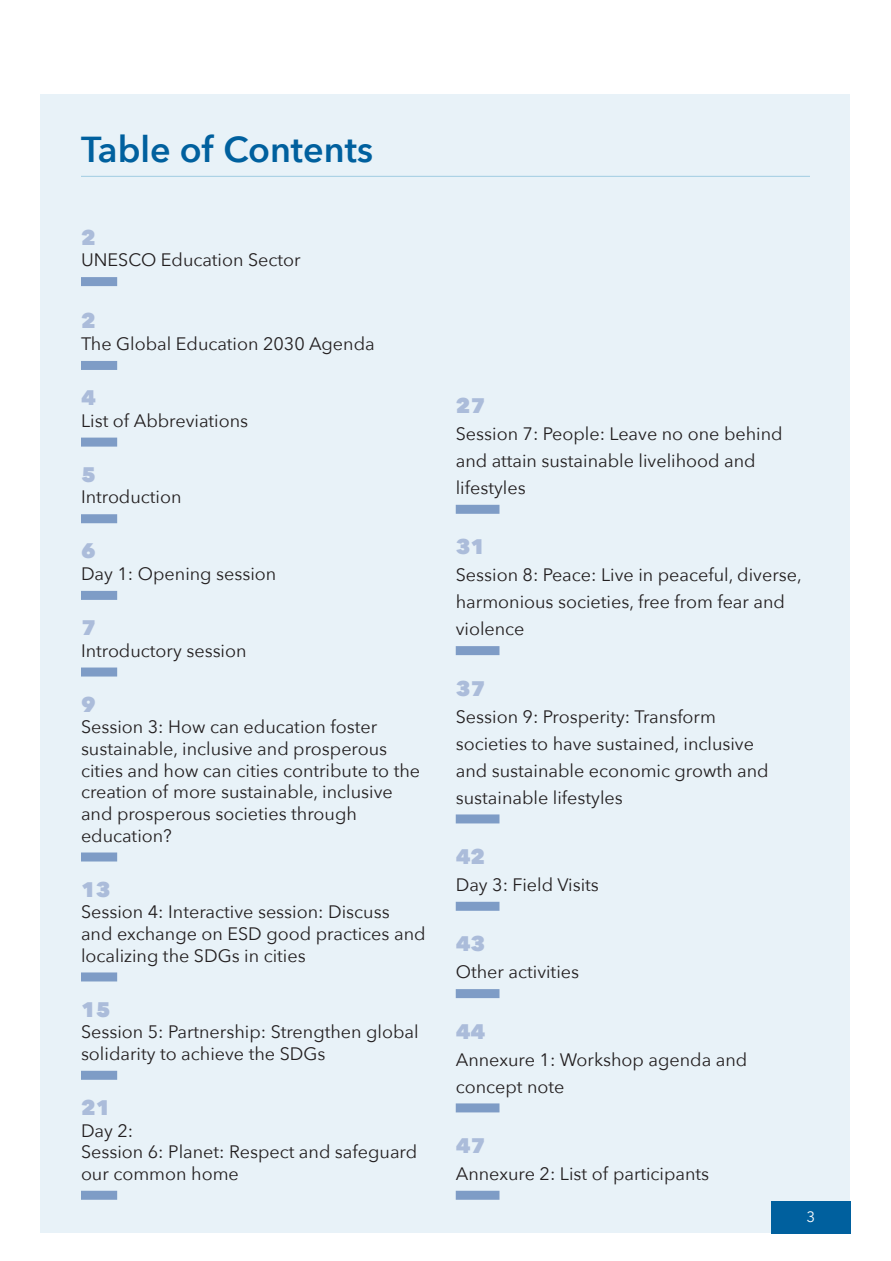
<style>
.page{position:relative;width:891px;height:1261px;background:#fff}
.page>*{position:absolute;margin:0;border:0;box-sizing:border-box;transform-origin:0 0}
.t1{font:600 36px "Avenir Next LT Pro";color:#00609e}
.t2{font:800 21px "Avenir Next LT Pro";color:#abbcda}
.t3{font:18px/21.6px "Avenir Next LT Pro";color:#231f20}
.t4{font:15px "Avenir Next LT Pro";color:#fff}
</style>
<div class="page">
<div style="left:40px;top:94px;width:810px;height:1139px;background:#e8f2f8"></div>
<div style="left:771px;top:1200px;width:79px;height:33px;background:#00609e"></div>
<div style="left:81px;top:277px;width:36px;height:9px;background:#7e9cc6"></div>
<div style="left:81px;top:361px;width:36px;height:9px;background:#7e9cc6"></div>
<div style="left:81px;top:437px;width:36px;height:9px;background:#7e9cc6"></div>
<div style="left:81px;top:514px;width:36px;height:9px;background:#7e9cc6"></div>
<div style="left:81px;top:591px;width:36px;height:9px;background:#7e9cc6"></div>
<div style="left:81px;top:667px;width:36px;height:9px;background:#7e9cc6"></div>
<div style="left:81px;top:852px;width:36px;height:9px;background:#7e9cc6"></div>
<div style="left:81px;top:972px;width:36px;height:9px;background:#7e9cc6"></div>
<div style="left:81px;top:1070px;width:36px;height:9px;background:#7e9cc6"></div>
<div style="left:81px;top:1190px;width:36px;height:9px;background:#7e9cc6"></div>
<hr style="left:81px;top:176px;width:729px;height:1px;background:#a8d0e4">
<div style="left:456px;top:505px;width:43px;height:9px;background:#7e9cc6"></div>
<div style="left:456px;top:646px;width:43px;height:9px;background:#7e9cc6"></div>
<div style="left:456px;top:814px;width:43px;height:9px;background:#7e9cc6"></div>
<div style="left:456px;top:901px;width:43px;height:9px;background:#7e9cc6"></div>
<div style="left:456px;top:989px;width:43px;height:9px;background:#7e9cc6"></div>
<div style="left:456px;top:1103px;width:43px;height:9px;background:#7e9cc6"></div>
<div style="left:456px;top:1190px;width:43px;height:9px;background:#7e9cc6"></div>
<h1 class="t1" style="left:81px;top:135px;width:294px">Table of Contents</h1>
<p class="t2" style="left:81px;top:229px;width:16px">2</p>
<p class="t3" style="left:81px;top:251px;width:221px">UNESCO Education Sector</p>
<p class="t2" style="left:81px;top:312px;width:16px">2</p>
<p class="t3" style="left:81px;top:335px;width:295px">The Global Education 2030 Agenda</p>
<p class="t2" style="left:81px;top:389px;width:16px">4</p>
<p class="t3" style="left:81px;top:411px;width:169px">List of Abbreviations</p>
<p class="t2" style="left:81px;top:466px;width:16px">5</p>
<p class="t3" style="left:81px;top:488px;width:102px">Introduction</p>
<p class="t2" style="left:81px;top:542px;width:16px">6</p>
<p class="t3" style="left:81px;top:564px;width:197px">Day 1: Opening session</p>
<p class="t2" style="left:81px;top:619px;width:16px">7</p>
<p class="t3" style="left:81px;top:641px;width:167px">Introductory session</p>
<p class="t2" style="left:81px;top:695px;width:16px">9</p>
<p class="t3" style="left:81px;top:718px;width:341px">Session 3: How can education foster sustainable, inclusive and prosperous cities and how can cities contribute to the creation of more sustainable, inclusive and prosperous societies through education?</p>
<p class="t2" style="left:81px;top:880px;width:31px">13</p>
<p class="t3" style="left:81px;top:902px;width:346px">Session 4: Interactive session: Discuss and exchange on ESD good practices and localizing the SDGs in cities</p>
<p class="t2" style="left:81px;top:1000px;width:31px">15</p>
<p class="t3" style="left:81px;top:1022px;width:339px">Session 5: Partnership: Strengthen global solidarity to achieve the SDGs</p>
<p class="t2" style="left:81px;top:1099px;width:31px">21</p>
<p class="t3" style="left:81px;top:1121px;width:338px">Day 2:<br>Session 6: Planet: Respect and safeguard our common home</p>
<p class="t2" style="left:456px;top:397px;width:31px">27</p>
<p class="t3" style="left:456px;top:422px;width:328px;line-height:27px">Session 7: People: Leave no one behind and attain sustainable livelihood and lifestyles</p>
<p class="t2" style="left:456px;top:538px;width:31px">31</p>
<p class="t3" style="left:456px;top:563px;width:348px;line-height:27px">Session 8: Peace: Live in peaceful, diverse, harmonious societies, free from fear and violence</p>
<p class="t2" style="left:456px;top:679px;width:31px">37</p>
<p class="t3" style="left:456px;top:704px;width:315px;line-height:27px">Session 9: Prosperity: Transform societies to have sustained, inclusive and sustainable economic growth and sustainable lifestyles</p>
<p class="t2" style="left:456px;top:848px;width:31px">42</p>
<p class="t3" style="left:456px;top:875px;width:145px">Day 3: Field Visits</p>
<p class="t2" style="left:456px;top:935px;width:31px">43</p>
<p class="t3" style="left:456px;top:962px;width:125px">Other activities</p>
<p class="t2" style="left:456px;top:1022px;width:31px">44</p>
<p class="t3" style="left:456px;top:1047px;width:293px;line-height:27px">Annexure 1: Workshop agenda and concept note</p>
<p class="t2" style="left:456px;top:1136px;width:31px">47</p>
<p class="t3" style="left:456px;top:1164px;width:255px">Annexure 2: List of participants</p>
<p class="t4" style="left:807px;top:1210px;width:10px">3</p>
</div>
